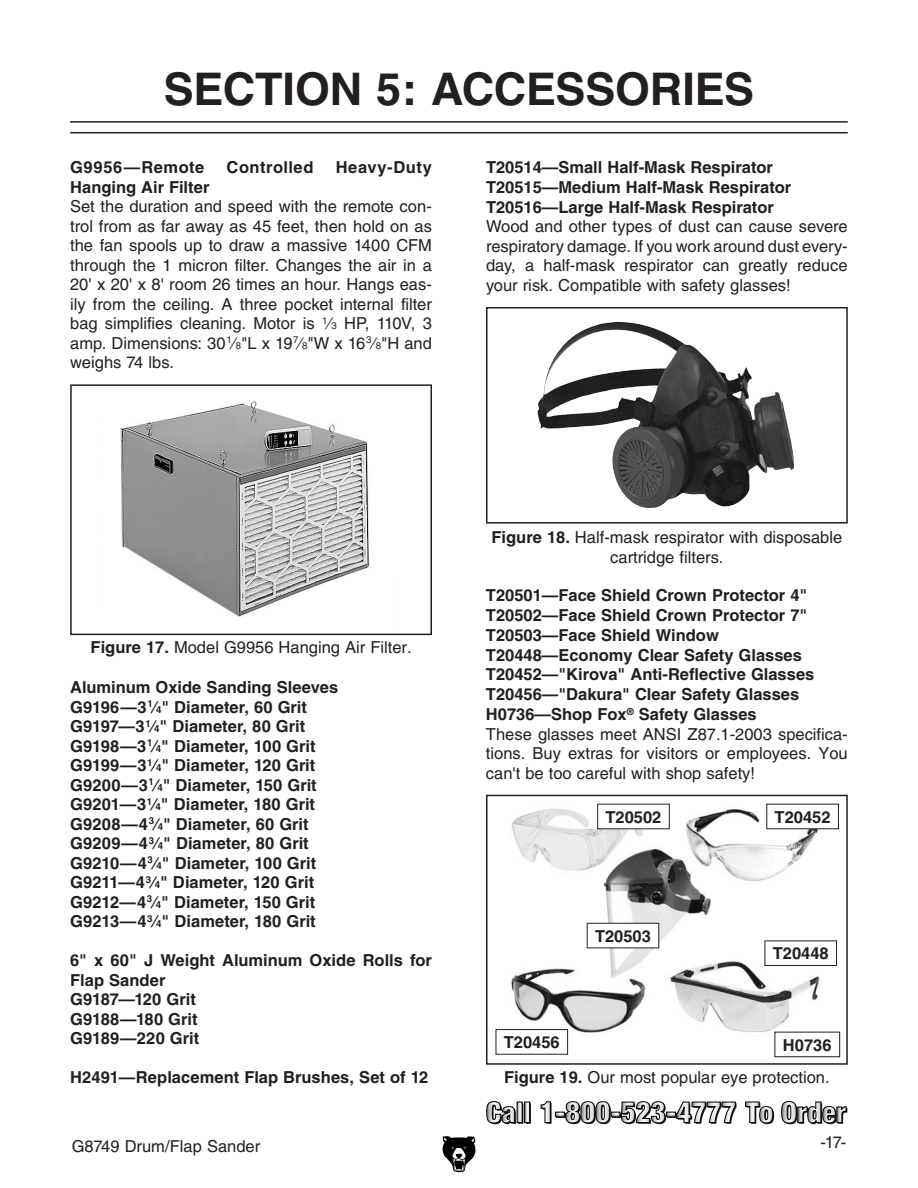
<style>
.page{position:relative;width:918px;height:1188px;background:#fff}
.page>*{position:absolute;margin:0;border:0;box-sizing:border-box;transform-origin:0 0}
.t1{font:700 45px "Helvetica";letter-spacing:-.005em;color:#231f20}
.t2{font:700 16.5px/19.5px "Helvetica";color:#231f20}
.t3{font:16.5px/19.5px "Helvetica";color:#231f20;text-align:justify}
.t4{font:700 16.5px "Helvetica";letter-spacing:.035em;color:#231f20}
.t5{font:700 16.5px "Helvetica";letter-spacing:.03em;color:#231f20}
.s1{font-size:9.6px}
.s2{font-weight:700}
.s3{font-weight:400}
</style>
<div class="page">
<svg style="left:442px;top:1136px;width:34px;height:36px"></svg>
<svg style="left:540px;top:1101px;width:197px;height:23px"></svg>
<svg style="left:526px;top:1103px;width:5px;height:21px"></svg>
<svg style="left:486px;top:1101px;width:30px;height:23px"></svg>
<div style="left:517px;top:1102px;width:5px;height:21px;background:#edeeef"></div>
<div style="left:517px;top:1102px;width:6px;height:21px;border:1px solid #000001"></div>
<svg style="left:526px;top:1104px;width:2px;height:17px"></svg>
<div style="left:524px;top:1102px;width:6px;height:21px;border:1px solid #000001"></div>
<svg style="left:745px;top:1101px;width:29px;height:23px"></svg>
<svg style="left:781px;top:1101px;width:66px;height:23px"></svg>
<hr style="left:70px;top:121px;width:778px;height:2px;background:#231f20">
<hr style="left:70px;top:132px;width:778px;height:1px;background:#231f20">
<img style="left:120px;top:401px;width:250px;height:216px">
<div style="left:70px;top:384px;width:362px;height:251px;border:2px solid #231f20"></div>
<img style="left:537px;top:322px;width:257px;height:186px">
<div style="left:486px;top:307px;width:362px;height:217px;border:2px solid #231f20"></div>
<img style="left:511px;top:803px;width:318px;height:255px">
<div style="left:486px;top:795px;width:362px;height:270px;border:2px solid #231f20"></div>
<div style="left:765px;top:941px;width:72px;height:24px;background:#fff"></div>
<div style="left:765px;top:940px;width:72px;height:26px;border:1px solid #231f20"></div>
<div style="left:775px;top:1032px;width:65px;height:25px;border:1px solid #231f20"></div>
<div style="left:767px;top:804px;width:71px;height:25px;background:#fff"></div>
<div style="left:598px;top:804px;width:71px;height:25px;background:#fff"></div>
<div style="left:587px;top:923px;width:72px;height:25px;background:#fff"></div>
<div style="left:587px;top:923px;width:72px;height:25px;border:1px solid #231f20"></div>
<div style="left:496px;top:1029px;width:72px;height:26px;border:1px solid #231f20"></div>
<h1 class="t1" style="left:164px;top:62px;width:592px">SECTION 5: ACCESSORIES</h1>
<p class="t4" style="left:70px;top:157px;width:136px">G9956—Remote</p>
<p class="t5" style="left:227px;top:157px;width:88px">Controlled</p>
<p class="t4" style="left:336px;top:157px;width:98px">Heavy-Duty</p>
<p class="t2" style="left:70px;top:177px;width:141px">Hanging Air Filter</p>
<p class="t3" style="left:70px;top:197px;width:363px">Set the duration and speed with the remote con&shy;trol from as far away as 45 feet, then hold on as the fan spools up to draw a massive 1400 CFM through the 1 micron filter. Changes the air in a 20' x 20' x 8' room 26 times an hour. Hangs eas&shy;ily from the ceiling. A three pocket internal filter bag simplifies cleaning. Motor is <sup>1</sup>⁄<span class="s1">3</span> HP, 110V, 3 amp. Dimensions: 30<sup>1</sup>⁄<span class="s1">8</span>"L x 19<sup>7</sup>⁄<span class="s1">8</span>"W x 16<sup>3</sup>⁄<span class="s1">8</span>"H and weighs 74 lbs.</p>
<p class="t2" style="left:486px;top:157px;width:307px">T20514—Small Half-Mask Respirator<br>T20515—Medium Half-Mask Respirator<br>T20516—Large Half-Mask Respirator</p>
<p class="t3" style="left:486px;top:217px;width:363px">Wood and other types of dust can cause severe respiratory damage. If you work around dust every&shy;day, a half-mask respirator can greatly reduce your risk. Compatible with safety glasses!</p>
<p class="t3" style="left:91px;top:638px;width:322px"><span class="s2">Figure 17.</span> Model G9956 Hanging Air Filter.</p>
<p class="t2" style="left:70px;top:677px;width:270px">Aluminum Oxide Sanding Sleeves<br>G9196—3<sup>1</sup>⁄<span class="s1">4</span>" Diameter, 60 Grit<br>G9197—3<sup>1</sup>⁄<span class="s1">4</span>" Diameter, 80 Grit<br>G9198—3<sup>1</sup>⁄<span class="s1">4</span>" Diameter, 100 Grit<br>G9199—3<sup>1</sup>⁄<span class="s1">4</span>" Diameter, 120 Grit<br>G9200—3<sup>1</sup>⁄<span class="s1">4</span>" Diameter, 150 Grit<br>G9201—3<sup>1</sup>⁄<span class="s1">4</span>" Diameter, 180 Grit<br>G9208—4<sup>3</sup>⁄<span class="s1">4</span>" Diameter, 60 Grit<br>G9209—4<sup>3</sup>⁄<span class="s1">4</span>" Diameter, 80 Grit<br>G9210—4<sup>3</sup>⁄<span class="s1">4</span>" Diameter, 100 Grit<br>G9211—4<sup>3</sup>⁄<span class="s1">4</span>" Diameter, 120 Grit<br>G9212—4<sup>3</sup>⁄<span class="s1">4</span>" Diameter, 150 Grit<br>G9213—4<sup>3</sup>⁄<span class="s1">4</span>" Diameter, 180 Grit</p>
<p class="t2" style="left:70px;top:950px;width:363px">6" x 60" J Weight Aluminum Oxide Rolls for<br>Flap Sander<br>G9187—120 Grit<br>G9188—180 Grit<br>G9189—220 Grit</p>
<p class="t2" style="left:70px;top:1067px;width:360px">H2491—Replacement Flap Brushes, Set of 12</p>
<p class="t3" style="left:492px;top:527px;width:352px;text-align:center"><span class="s2">Figure 18.</span> Half-mask respirator with disposable cartridge filters.</p>
<p class="t2" style="left:486px;top:585px;width:363px">T20501—Face Shield Crown Protector 4" T20502—Face Shield Crown Protector 7" T20503—Face Shield Window T20448—Economy Clear Safety Glasses T20452—"Kirova" Anti-Reflective Glasses T20456—"Dakura" Clear Safety Glasses H0736—Shop Fox<sup>®</sup> Safety Glasses<br><span class="s3">These glasses meet ANSI Z87.1-2003 specifica&shy;tions. Buy extras for visitors or employees. You can't be too careful with shop safety!</span></p>
<p class="t2" style="left:606px;top:807px;width:57px">T20502</p>
<p class="t2" style="left:775px;top:807px;width:57px">T20452</p>
<p class="t2" style="left:595px;top:926px;width:57px">T20503</p>
<p class="t2" style="left:504px;top:1032px;width:57px">T20456</p>
<p class="t2" style="left:773px;top:944px;width:57px">T20448</p>
<p class="t2" style="left:783px;top:1035px;width:50px">H0736</p>
<p class="t3" style="left:504px;top:1067px;width:327px"><span class="s2">Figure 19.</span> Our most popular eye protection.</p>
<p class="t3" style="left:72px;top:1136px;width:190px">G8749 Drum/Flap Sander</p>
<p class="t3" style="left:820px;top:1133px;width:27px">-17-</p>
</div>
